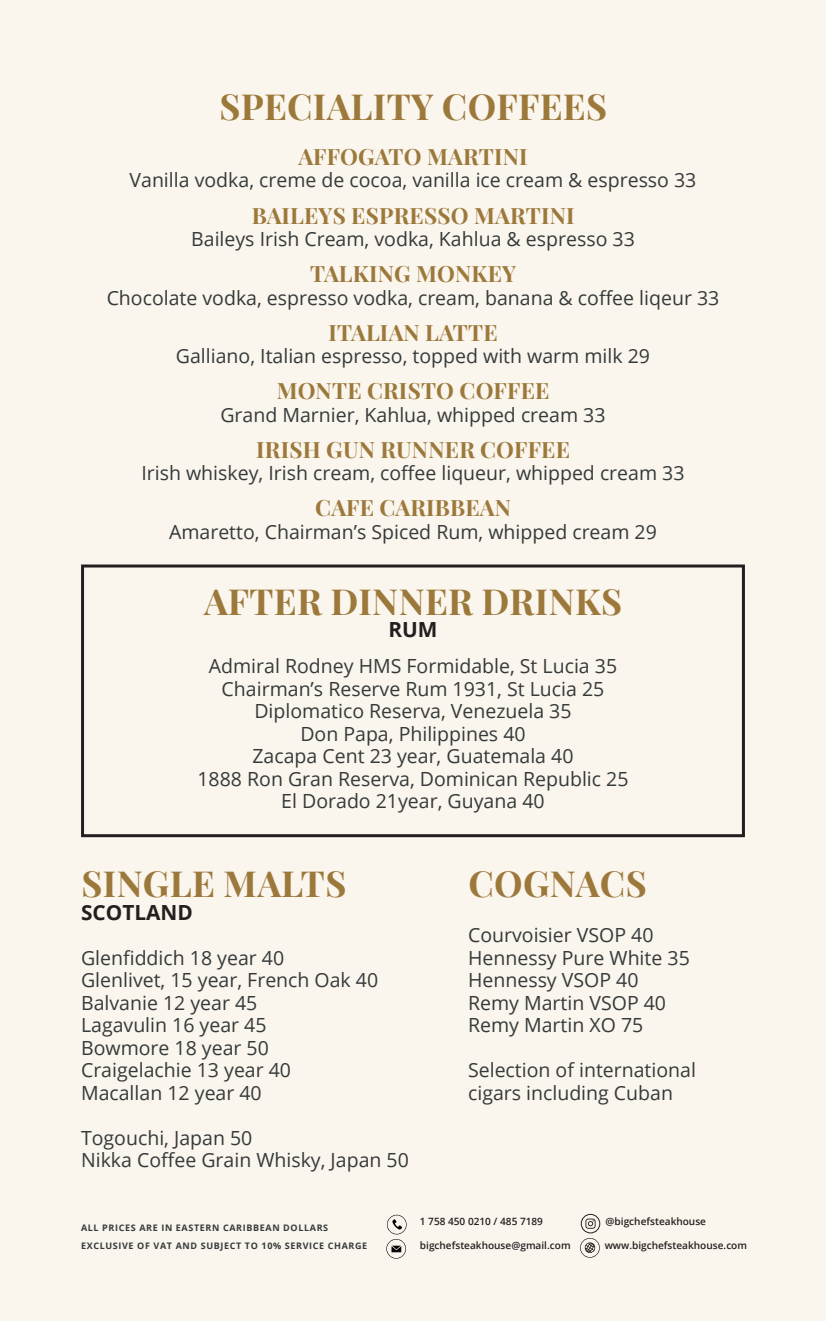
<style>
.page{position:relative;width:826px;height:1321px;background:#fff}
.page>*{position:absolute;margin:0;border:0;box-sizing:border-box;transform-origin:0 0}
.t1{font:700 36px "Playfair Display";letter-spacing:.01em;color:#9c793b}
.t2{font:700 22.5px "Playfair Display";letter-spacing:.01em;color:#9c793b}
.t3{font:700 20.85px "Open Sans";color:#231f20}
.t4{font:19.5px "Open Sans";color:#353a3a}
.t5{font:600 10.05px "Open Sans";color:#231f20}
.t6{font:700 9px "Open Sans";letter-spacing:.07em;color:#353a3a}
</style>
<div class="page">
<div style="left:0;top:0;width:825px;height:1321px;background:#faf5ed"></div>
<div style="left:81px;top:564px;width:663px;height:273px;border:3px solid #231f20"></div>
<svg style="left:386px;top:1215px;width:20px;height:43px"></svg>
<svg style="left:580px;top:1238px;width:19px;height:19px"></svg>
<div style="left:580px;top:1214px;width:20px;height:19px;border:1px solid #222221;border-radius:50%"></div>
<svg style="left:585px;top:1218px;width:10px;height:10px"></svg>
<p class="t1" style="left:219px;top:84px;width:389px">SPECIALITY COFFEES</p>
<p class="t2" style="left:298px;top:142px;width:231px">AFFOGATO MARTINI</p>
<p class="t4" style="left:129px;top:167px;width:568px">Vanilla vodka, creme de cocoa, vanilla ice cream &amp; espresso 33</p>
<p class="t2" style="left:252px;top:201px;width:324px">BAILEYS ESPRESSO MARTINI</p>
<p class="t4" style="left:191px;top:226px;width:445px">Baileys Irish Cream, vodka, Kahlua &amp; espresso 33</p>
<p class="t2" style="left:310px;top:259px;width:207px">TALKING MONKEY</p>
<p class="t4" style="left:107px;top:284px;width:614px">Chocolate vodka, espresso vodka, cream, banana &amp; coffee liqeur 33</p>
<p class="t2" style="left:328px;top:318px;width:170px">ITALIAN LATTE</p>
<p class="t4" style="left:176px;top:343px;width:475px">Galliano, Italian espresso, topped with warm milk 29</p>
<p class="t2" style="left:277px;top:376px;width:274px">MONTE CRISTO COFFEE</p>
<p class="t4" style="left:220px;top:401px;width:386px">Grand Marnier, Kahlua, whipped cream 33</p>
<p class="t2" style="left:256px;top:435px;width:315px">IRISH GUN RUNNER COFFEE</p>
<p class="t4" style="left:141px;top:460px;width:544px">Irish whiskey, Irish cream, coffee liqueur, whipped cream 33</p>
<p class="t2" style="left:315px;top:493px;width:197px">CAFE CARIBBEAN</p>
<p class="t4" style="left:169px;top:518px;width:489px">Amaretto, Chairman’s Spiced Rum, whipped cream 29</p>
<p class="t1" style="left:204px;top:579px;width:419px">AFTER DINNER DRINKS</p>
<p class="t3" style="left:388px;top:615px;width:51px">RUM</p>
<p class="t4" style="left:209px;top:653px;width:410px">Admiral Rodney HMS Formidable, St Lucia 35</p>
<p class="t4" style="left:221px;top:675px;width:384px">Chairman’s Reserve Rum 1931, St Lucia 25</p>
<p class="t4" style="left:254px;top:698px;width:319px">Diplomatico Reserva, Venezuela 35</p>
<p class="t4" style="left:300px;top:720px;width:227px">Don Papa, Philippines 40</p>
<p class="t4" style="left:252px;top:743px;width:322px">Zacapa Cent 23 year, Guatemala 40</p>
<p class="t4" style="left:197px;top:765px;width:432px">1888 Ron Gran Reserva, Dominican Republic 25</p>
<p class="t4" style="left:281px;top:788px;width:265px">El Dorado 21year, Guyana 40</p>
<p class="t1" style="left:81px;top:861px;width:266px">SINGLE MALTS</p>
<p class="t3" style="left:81px;top:897px;width:113px">SCOTLAND</p>
<p class="t4" style="left:81px;top:944px;width:205px">Glenfiddich 18 year 40</p>
<p class="t4" style="left:81px;top:967px;width:299px">Glenlivet, 15 year, French Oak 40</p>
<p class="t4" style="left:81px;top:989px;width:178px">Balvanie 12 year 45</p>
<p class="t4" style="left:81px;top:1012px;width:187px">Lagavulin 16 year 45</p>
<p class="t4" style="left:81px;top:1034px;width:189px">Bowmore 18 year 50</p>
<p class="t4" style="left:81px;top:1057px;width:211px">Craigelachie 13 year 40</p>
<p class="t4" style="left:81px;top:1079px;width:182px">Macallan 12 year 40</p>
<p class="t4" style="left:81px;top:1124px;width:173px">Togouchi, Japan 50</p>
<p class="t4" style="left:81px;top:1147px;width:329px">Nikka Coffee Grain Whisky, Japan 50</p>
<p class="t1" style="left:468px;top:861px;width:180px">COGNACS</p>
<p class="t4" style="left:468px;top:922px;width:187px">Courvoisier VSOP 40</p>
<p class="t4" style="left:468px;top:944px;width:223px">Hennessy Pure White 35</p>
<p class="t4" style="left:468px;top:967px;width:172px">Hennessy VSOP 40</p>
<p class="t4" style="left:468px;top:989px;width:199px">Remy Martin VSOP 40</p>
<p class="t4" style="left:468px;top:1012px;width:177px">Remy Martin XO 75</p>
<p class="t4" style="left:468px;top:1057px;width:229px">Selection of international</p>
<p class="t4" style="left:468px;top:1079px;width:206px">cigars including Cuban</p>
<p class="t6" style="left:81px;top:1221px;width:249px">ALL PRICES ARE IN EASTERN CARIBBEAN DOLLARS</p>
<p class="t6" style="left:81px;top:1239px;width:288px">EXCLUSIVE OF VAT AND SUBJECT TO 10% SERVICE CHARGE</p>
<p class="t5" style="left:420px;top:1215px;width:125px">1 758 450 0210 / 485 7189</p>
<p class="t5" style="left:605px;top:1215px;width:102px">@bigchefsteakhouse</p>
<p class="t5" style="left:420px;top:1238px;width:152px">bigchefsteakhouse@gmail.com</p>
<p class="t5" style="left:604px;top:1238px;width:144px">www.bigchefsteakhouse.com</p>
</div>
